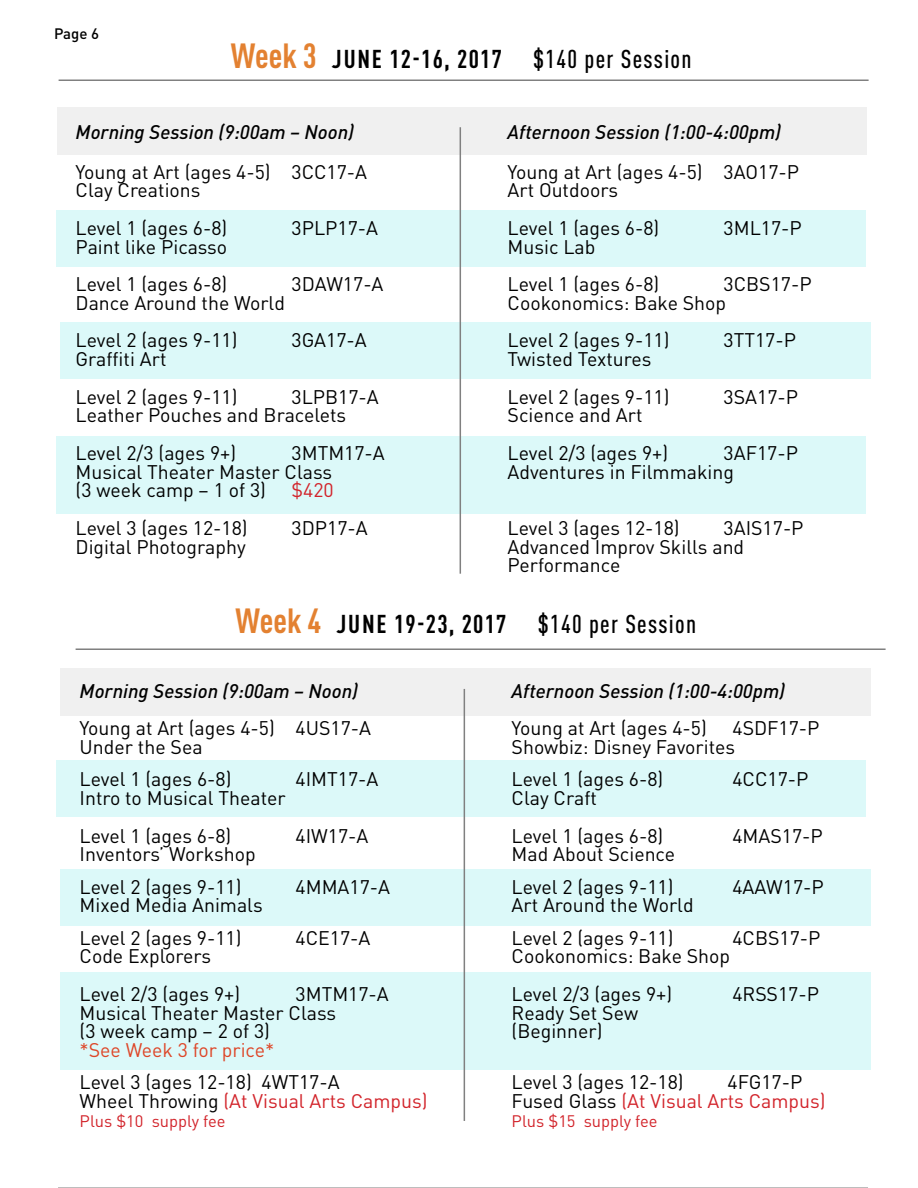
<style>
.page{position:relative;width:918px;height:1188px;background:#fff}
.page>*{position:absolute;margin:0;border:0;box-sizing:border-box;transform-origin:0 0}
.t1{font:700 condensed 34.5px "DIN Pro";color:#e38131}
.t2{font:500 condensed 25.5px "DIN Pro";letter-spacing:.05em;color:#000}
.t3{font:19.5px/18.8px "DIN Pro";color:#000}
.t4{font:italic 500 19.5px "DIN Pro";color:#000}
.t5{font:19.5px "DIN Pro";color:#d2232a}
.t6{font:19.5px "DIN Pro";color:#de4628}
.t7{font:16.5px "DIN Pro";color:#d2232a}
.t8{font:500 15px "DIN Pro";color:#000}
.s1{font-size:25.5px;color:#000}
.s2{font-weight:700}
.s3{color:#000}
</style>
<div class="page">
<div style="left:56px;top:211px;width:810px;height:56px;background:#dcf9f9"></div>
<div style="left:56px;top:760px;width:810px;height:56px;background:#dcf9f9"></div>
<div style="left:61px;top:869px;width:810px;height:56px;background:#dcf9f9"></div>
<div style="left:61px;top:323px;width:810px;height:56px;background:#dcf9f9"></div>
<div style="left:56px;top:436px;width:810px;height:78px;background:#dcf9f9"></div>
<div style="left:60px;top:973px;width:810px;height:97px;background:#dcf9f9"></div>
<div style="left:57px;top:107px;width:810px;height:48px;background:#f0f0f0"></div>
<div style="left:61px;top:668px;width:810px;height:48px;background:#f0f0f0"></div>
<hr style="left:460px;top:127px;width:1px;height:447px;background:#808080">
<hr style="left:464px;top:689px;width:1px;height:432px;background:#808080">
<hr style="left:76px;top:648px;width:810px;height:2px;background:#808080">
<hr style="left:59px;top:80px;width:810px;height:1px;background:#808080">
<hr style="left:58px;top:1187px;width:810px;height:1px;background:#808080">
<p class="t8" style="left:54px;top:21px;width:47px">Page 6</p>
<h1 class="t1" style="left:231px;top:30px;width:126px">WEEK 3 <span class="s1">JUNE</span></h1>
<h2 class="t2" style="left:389px;top:40px;width:304px"><span class="s2">12-16, 2017</span> $140 per Session</h2>
<p class="t4" style="left:76px;top:116px;width:280px">Morning Session (9:00am – Noon)</p>
<p class="t4" style="left:508px;top:116px;width:275px">Afternoon Session (1:00-4:00pm)</p>
<p class="t3" style="left:76px;top:161px;width:293px">Young at Art (ages 4-5) 3CC17-A</p>
<p class="t3" style="left:508px;top:161px;width:293px">Young at Art (ages 4-5) 3AO17-P</p>
<p class="t3" style="left:76px;top:180px;width:126px">Clay Creations</p>
<p class="t3" style="left:508px;top:180px;width:112px">Art Outdoors</p>
<p class="t3" style="left:76px;top:218px;width:153px">Level 1 (ages 6-8)</p>
<p class="t3" style="left:292px;top:218px;width:88px">3PLP17-A</p>
<p class="t3" style="left:508px;top:218px;width:153px">Level 1 (ages 6-8)</p>
<p class="t3" style="left:724px;top:218px;width:80px">3ML17-P</p>
<p class="t3" style="left:76px;top:236px;width:153px">Paint like Picasso</p>
<p class="t3" style="left:508px;top:236px;width:89px">Music Lab</p>
<p class="t3" style="left:76px;top:274px;width:153px">Level 1 (ages 6-8)</p>
<p class="t3" style="left:292px;top:274px;width:93px">3DAW17-A</p>
<p class="t3" style="left:508px;top:274px;width:153px">Level 1 (ages 6-8)</p>
<p class="t3" style="left:724px;top:274px;width:90px">3CBS17-P</p>
<p class="t3" style="left:76px;top:293px;width:211px">Dance Around the World</p>
<p class="t3" style="left:508px;top:293px;width:220px">Cookonomics: Bake Shop</p>
<p class="t3" style="left:76px;top:330px;width:164px">Level 2 (ages 9-11)</p>
<p class="t3" style="left:292px;top:330px;width:77px">3GA17-A</p>
<p class="t3" style="left:508px;top:330px;width:164px">Level 2 (ages 9-11)</p>
<p class="t3" style="left:724px;top:330px;width:74px">3TT17-P</p>
<p class="t3" style="left:76px;top:349px;width:92px">Graffiti Art</p>
<p class="t3" style="left:508px;top:349px;width:145px">Twisted Textures</p>
<p class="t3" style="left:76px;top:386px;width:164px">Level 2 (ages 9-11)</p>
<p class="t3" style="left:292px;top:386px;width:89px">3LPB17-A</p>
<p class="t3" style="left:508px;top:386px;width:164px">Level 2 (ages 9-11)</p>
<p class="t3" style="left:724px;top:386px;width:76px">3SA17-P</p>
<p class="t3" style="left:76px;top:405px;width:272px">Leather Pouches and Bracelets</p>
<p class="t3" style="left:508px;top:405px;width:136px">Science and Art</p>
<p class="t3" style="left:76px;top:443px;width:162px">Level 2/3 (ages 9+)</p>
<p class="t3" style="left:292px;top:443px;width:95px">3MTM17-A</p>
<p class="t3" style="left:508px;top:443px;width:162px">Level 2/3 (ages 9+)</p>
<p class="t3" style="left:724px;top:443px;width:76px">3AF17-P</p>
<p class="t3" style="left:76px;top:461px;width:258px">Musical Theater Master Class</p>
<p class="t3" style="left:508px;top:461px;width:228px">Adventures in Filmmaking</p>
<p class="t3" style="left:76px;top:480px;width:192px">(3 week camp – 1 of 3)</p>
<p class="t5" style="left:292px;top:477px;width:44px">$420</p>
<p class="t3" style="left:76px;top:518px;width:174px">Level 3 (ages 12-18)</p>
<p class="t3" style="left:292px;top:518px;width:78px">3DP17-A</p>
<p class="t3" style="left:508px;top:518px;width:174px">Level 3 (ages 12-18)</p>
<p class="t3" style="left:724px;top:518px;width:82px">3AIS17-P</p>
<p class="t3" style="left:76px;top:536px;width:172px">Digital Photography</p>
<p class="t3" style="left:508px;top:536px;width:238px">Advanced Improv Skills and<br>Performance</p>
<h1 class="t1" style="left:235px;top:594px;width:126px">WEEK 4 <span class="s1">JUNE</span></h1>
<h2 class="t2" style="left:394px;top:605px;width:304px"><span class="s2">19-23, 2017</span> $140 per Session</h2>
<p class="t4" style="left:80px;top:675px;width:280px">Morning Session (9:00am – Noon)</p>
<p class="t4" style="left:512px;top:675px;width:275px">Afternoon Session (1:00-4:00pm)</p>
<p class="t3" style="left:80px;top:718px;width:293px">Young at Art (ages 4-5) 4US17-A</p>
<p class="t3" style="left:512px;top:718px;width:197px">Young at Art (ages 4-5)</p>
<p class="t3" style="left:732px;top:718px;width:89px">4SDF17-P</p>
<p class="t3" style="left:80px;top:737px;width:124px">Under the Sea</p>
<p class="t3" style="left:512px;top:737px;width:225px">Showbiz: Disney Favorites</p>
<p class="t3" style="left:80px;top:769px;width:153px">Level 1 (ages 6-8)</p>
<p class="t3" style="left:296px;top:769px;width:84px">4IMT17-A</p>
<p class="t3" style="left:512px;top:769px;width:153px">Level 1 (ages 6-8)</p>
<p class="t3" style="left:732px;top:769px;width:77px">4CC17-P</p>
<p class="t3" style="left:80px;top:788px;width:207px">Intro to Musical Theater</p>
<p class="t3" style="left:512px;top:788px;width:87px">Clay Craft</p>
<p class="t3" style="left:80px;top:825px;width:153px">Level 1 (ages 6-8)</p>
<p class="t3" style="left:296px;top:825px;width:74px">4IW17-A</p>
<p class="t3" style="left:512px;top:825px;width:153px">Level 1 (ages 6-8)</p>
<p class="t3" style="left:732px;top:825px;width:92px">4MAS17-P</p>
<p class="t3" style="left:80px;top:844px;width:178px">Inventors’ Workshop</p>
<p class="t3" style="left:512px;top:844px;width:165px">Mad About Science</p>
<p class="t3" style="left:80px;top:876px;width:164px">Level 2 (ages 9-11)</p>
<p class="t3" style="left:296px;top:876px;width:96px">4MMA17-A</p>
<p class="t3" style="left:512px;top:876px;width:164px">Level 2 (ages 9-11)</p>
<p class="t3" style="left:732px;top:876px;width:93px">4AAW17-P</p>
<p class="t3" style="left:80px;top:895px;width:185px">Mixed Media Animals</p>
<p class="t3" style="left:512px;top:895px;width:184px">Art Around the World</p>
<p class="t3" style="left:80px;top:927px;width:164px">Level 2 (ages 9-11)</p>
<p class="t3" style="left:296px;top:927px;width:76px">4CE17-A</p>
<p class="t3" style="left:512px;top:927px;width:164px">Level 2 (ages 9-11)</p>
<p class="t3" style="left:732px;top:927px;width:90px">4CBS17-P</p>
<p class="t3" style="left:80px;top:946px;width:133px">Code Explorers</p>
<p class="t3" style="left:512px;top:946px;width:220px">Cookonomics: Bake Shop</p>
<p class="t3" style="left:80px;top:984px;width:162px">Level 2/3 (ages 9+)</p>
<p class="t3" style="left:296px;top:984px;width:95px">3MTM17-A</p>
<p class="t3" style="left:512px;top:984px;width:162px">Level 2/3 (ages 9+)</p>
<p class="t3" style="left:732px;top:984px;width:88px">4RSS17-P</p>
<p class="t3" style="left:80px;top:1002px;width:258px">Musical Theater Master Class</p>
<p class="t3" style="left:512px;top:1002px;width:128px">Ready Set Sew</p>
<p class="t3" style="left:80px;top:1021px;width:192px">(3 week camp – 2 of 3)</p>
<p class="t3" style="left:512px;top:1021px;width:92px">(Beginner)</p>
<p class="t6" style="left:80px;top:1037px;width:196px">*See Week 3 for price*</p>
<p class="t3" style="left:80px;top:1072px;width:262px">Level 3 (ages 12-18) 4WT17-A</p>
<p class="t3" style="left:512px;top:1072px;width:174px">Level 3 (ages 12-18)</p>
<p class="t3" style="left:728px;top:1072px;width:76px">4FG17-P</p>
<p class="t5" style="left:80px;top:1088px;width:349px"><span class="s3">Wheel Throwing</span> (At Visual Arts Campus)</p>
<p class="t5" style="left:512px;top:1088px;width:315px"><span class="s3">Fused Glass</span> (At Visual Arts Campus)</p>
<p class="t7" style="left:80px;top:1110px;width:147px">Plus $10 supply fee</p>
<p class="t7" style="left:512px;top:1110px;width:147px">Plus $15 supply fee</p>
</div>
